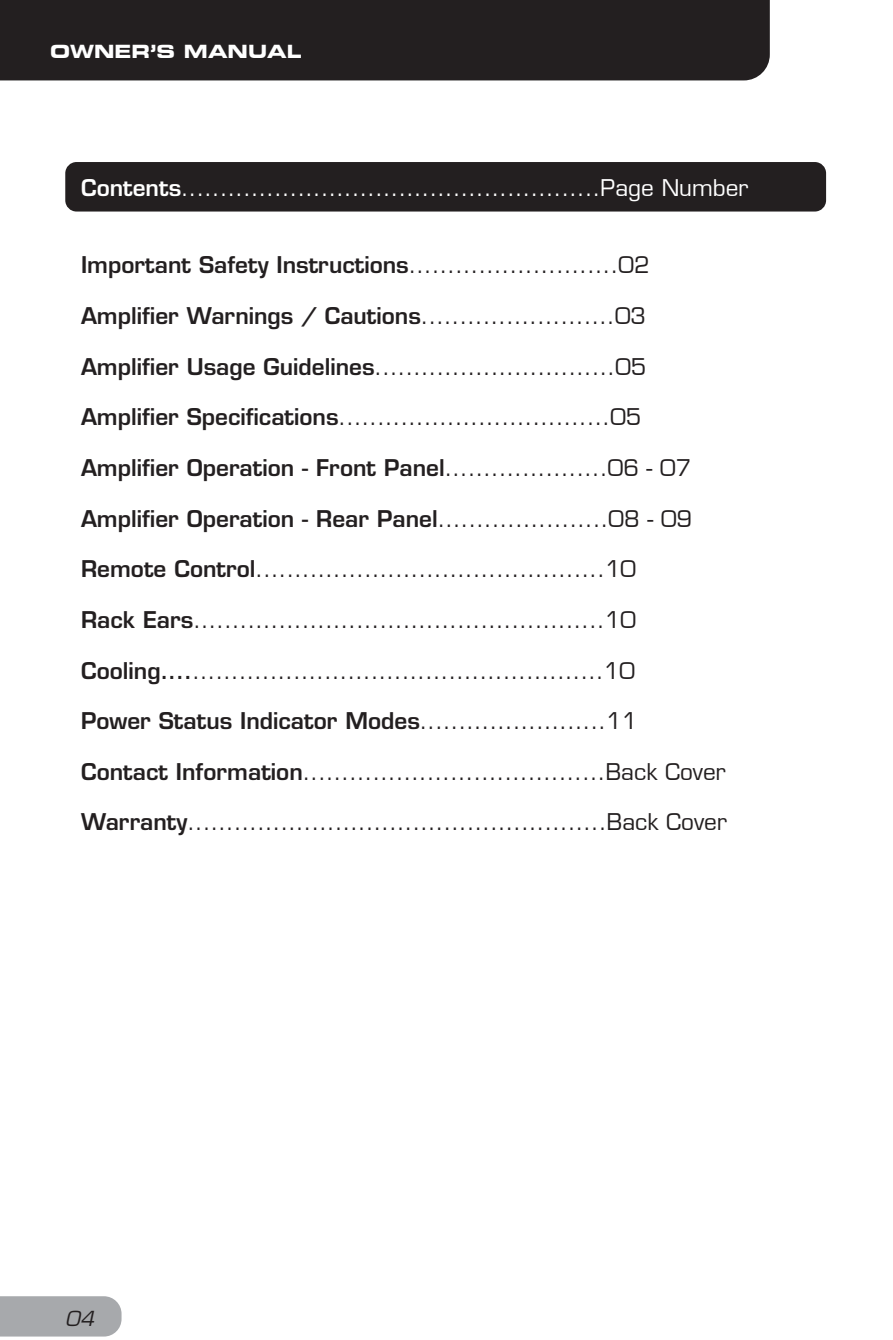
<style>
.page{position:relative;width:893px;height:1340px;background:#fff}
.page>*{position:absolute;margin:0;border:0;box-sizing:border-box;transform-origin:0 0}
.t1{font:22.5px "Eurostile LT";color:#231f20}
.t2{font:600 22.5px "Eurostile LT Std";color:#231f20}
.t3{font:22.5px "Eurostile LT";color:#fff}
.t4{font:italic 20.25px "Eurostile LT Std";color:#231f20}
.t5{font:18px "Eurostile Bold Extended Two";color:#fff}
.s1{font-family:"Eurostile LT Std";font-weight:600}
.s2{font-family:"Eurostile LT";font-weight:400}
</style>
<div class="page">
<div style="left:66px;top:163px;width:759px;height:47px;background:#231f20;border-radius:10px"></div>
<div style="left:65px;top:162px;width:761px;height:50px;border:2px solid #231f20;border-radius:10px"></div>
<div style="left:0;top:0;width:770px;height:80px;background:#231f20"></div>
<div style="left:0;top:1296px;width:122px;height:40px;background:#a7a9ac"></div>
<p class="t5" style="left:50px;top:39px;width:253px">OWNER’S MANUAL</p>
<p class="t3" style="left:81px;top:174px;width:669px"><span class="s1">Contents</span>......................................................Page Number</p>
<p class="t1" style="left:81px;top:252px;width:570px"><span class="s1">Important Safety Instructions</span>...........................02</p>
<p class="t1" style="left:81px;top:302px;width:566px"><span class="s1">Amplifier Warnings / Cautions</span>.........................03</p>
<p class="t1" style="left:81px;top:353px;width:567px"><span class="s1">Amplifier Usage Guidelines</span>...............................05</p>
<p class="t1" style="left:81px;top:403px;width:562px"><span class="s1">Amplifier Specifications</span>...................................05</p>
<p class="t2" style="left:81px;top:454px;width:612px">Amplifier Operation - Front Panel<span class="s2">.....................06 - 07</span></p>
<p class="t2" style="left:81px;top:504px;width:612px">Amplifier Operation - Rear Panel<span class="s2">......................08 - 09</span></p>
<p class="t1" style="left:81px;top:555px;width:556px"><span class="s1">Remote Control</span>.............................................10</p>
<p class="t1" style="left:81px;top:606px;width:556px"><span class="s1">Rack Ears</span>.....................................................10</p>
<p class="t1" style="left:81px;top:657px;width:555px"><span class="s1">Cooling....</span>.....................................................10</p>
<p class="t1" style="left:81px;top:707px;width:558px"><span class="s1">Power Status Indicator Modes</span>........................11</p>
<p class="t1" style="left:81px;top:758px;width:646px"><span class="s1">Contact Information</span>.......................................Back Cover</p>
<p class="t1" style="left:81px;top:808px;width:647px"><span class="s1">Warranty</span>......................................................Back Cover</p>
<p class="t4" style="left:65px;top:1306px;width:30px">04</p>
</div>
